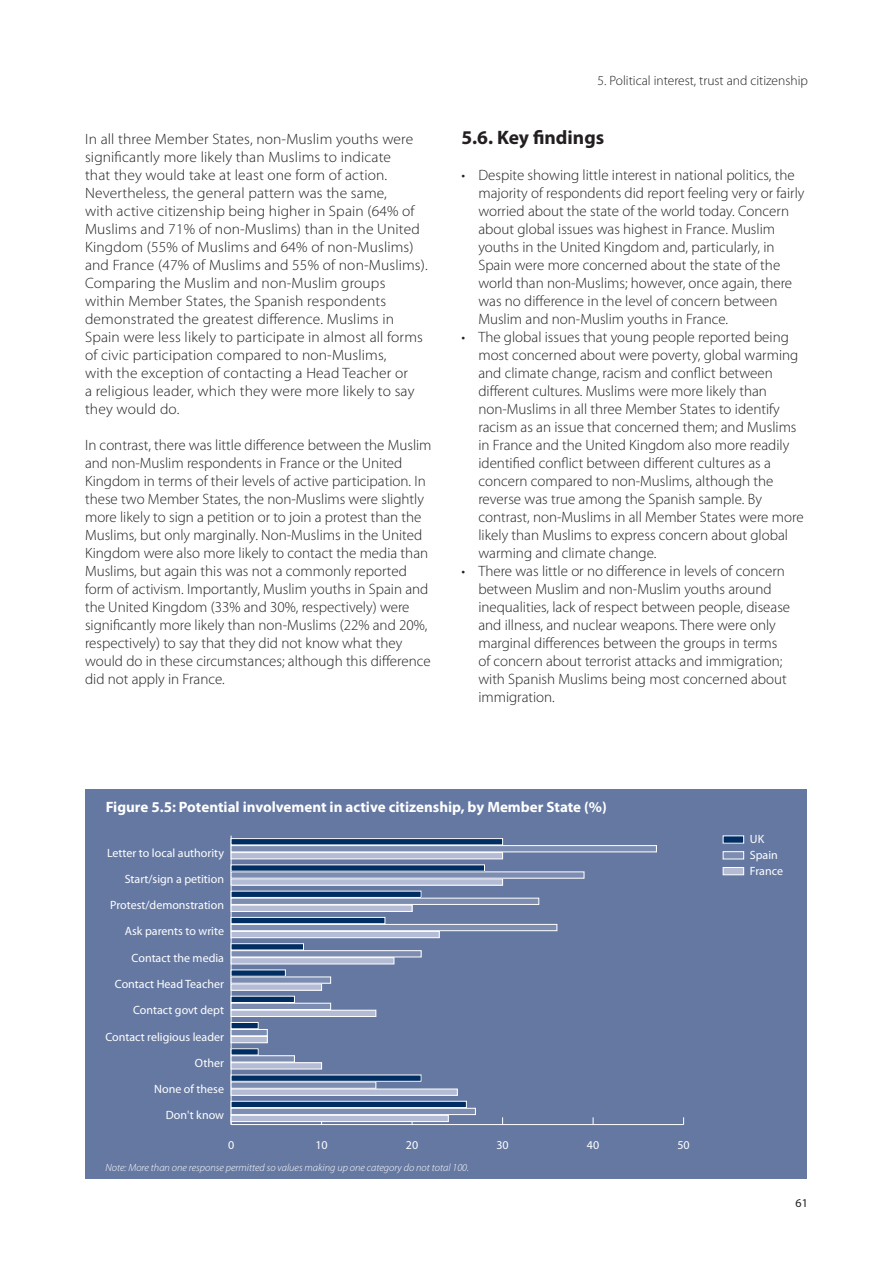
<style>
.page{position:relative;width:893px;height:1263px;background:#fff}
.page>*{position:absolute;margin:0;border:0;box-sizing:border-box;transform-origin:0 0}
.t1{font:700 19.5px "Myriad Pro";color:#231f20}
.t2{font:300 15px/18px "Myriad Pro";color:#231f20}
.t3{font:700 15px "Myriad Pro";color:#fff}
.t4{font:300 13.5px "Myriad Pro";color:#231f20}
.t5{font:12px/15.8px "Myriad Pro";color:#fff}
.t6{font:12px "Myriad Pro";color:#231f20}
.t7{font:italic 300 10.5px "Myriad Pro";color:#fff}
</style>
<div class="page">
<div style="left:85px;top:789px;width:721px;height:389px;background:#6578a2"></div>
<div style="left:723px;top:867px;width:21px;height:8px;background:#b4bbd4"></div>
<div style="left:723px;top:867px;width:21px;height:8px;border:1px solid #fff"></div>
<div style="left:723px;top:852px;width:21px;height:7px;background:#7d8db2"></div>
<div style="left:723px;top:851px;width:21px;height:8px;border:1px solid #fff"></div>
<div style="left:723px;top:836px;width:21px;height:7px;background:#002d62"></div>
<div style="left:723px;top:835px;width:21px;height:8px;border:1px solid #fff"></div>
<hr style="left:231px;top:1124px;width:453px;height:1px;background:#fff">
<hr style="left:231px;top:836px;width:1px;height:288px;background:#fff">
<svg style="left:231px;top:1122px;width:11px;height:2px"></svg>
<div style="left:231px;top:853px;width:272px;height:6px;background:#b4bbd4"></div>
<div style="left:231px;top:852px;width:272px;height:7px;border:1px solid #fff"></div>
<div style="left:231px;top:879px;width:272px;height:6px;background:#b4bbd4"></div>
<div style="left:231px;top:878px;width:272px;height:7px;border:1px solid #fff"></div>
<div style="left:231px;top:905px;width:181px;height:6px;background:#b4bbd4"></div>
<div style="left:231px;top:905px;width:181px;height:7px;border:1px solid #fff"></div>
<div style="left:231px;top:931px;width:208px;height:7px;background:#b4bbd4"></div>
<div style="left:231px;top:931px;width:209px;height:7px;border:1px solid #fff"></div>
<div style="left:231px;top:958px;width:163px;height:6px;background:#b4bbd4"></div>
<div style="left:231px;top:957px;width:163px;height:7px;border:1px solid #fff"></div>
<div style="left:231px;top:984px;width:91px;height:6px;background:#b4bbd4"></div>
<div style="left:231px;top:983px;width:91px;height:7px;border:1px solid #fff"></div>
<div style="left:231px;top:1010px;width:145px;height:6px;background:#b4bbd4"></div>
<div style="left:231px;top:1010px;width:145px;height:7px;border:1px solid #fff"></div>
<div style="left:231px;top:1036px;width:36px;height:7px;background:#b4bbd4"></div>
<div style="left:231px;top:1036px;width:37px;height:7px;border:1px solid #fff"></div>
<div style="left:231px;top:1063px;width:91px;height:6px;background:#b4bbd4"></div>
<div style="left:231px;top:1062px;width:91px;height:7px;border:1px solid #fff"></div>
<div style="left:231px;top:1089px;width:226px;height:6px;background:#b4bbd4"></div>
<div style="left:231px;top:1088px;width:227px;height:8px;border:1px solid #fff"></div>
<div style="left:231px;top:1115px;width:217px;height:6px;background:#b4bbd4"></div>
<div style="left:231px;top:1115px;width:218px;height:7px;border:1px solid #fff"></div>
<div style="left:231px;top:846px;width:425px;height:6px;background:#7d8db2"></div>
<div style="left:231px;top:845px;width:426px;height:7px;border:1px solid #fff"></div>
<div style="left:231px;top:872px;width:353px;height:6px;background:#7d8db2"></div>
<div style="left:231px;top:898px;width:308px;height:6px;background:#7d8db2"></div>
<div style="left:231px;top:898px;width:308px;height:7px;border:1px solid #fff"></div>
<div style="left:231px;top:924px;width:326px;height:7px;background:#7d8db2"></div>
<div style="left:231px;top:924px;width:326px;height:7px;border:1px solid #fff"></div>
<div style="left:231px;top:951px;width:190px;height:6px;background:#7d8db2"></div>
<div style="left:231px;top:950px;width:190px;height:7px;border:1px solid #fff"></div>
<div style="left:231px;top:977px;width:100px;height:6px;background:#7d8db2"></div>
<div style="left:231px;top:1003px;width:100px;height:6px;background:#7d8db2"></div>
<div style="left:231px;top:1003px;width:100px;height:7px;border:1px solid #fff"></div>
<div style="left:231px;top:1029px;width:36px;height:7px;background:#7d8db2"></div>
<div style="left:231px;top:1029px;width:37px;height:7px;border:1px solid #fff"></div>
<div style="left:231px;top:1056px;width:63px;height:6px;background:#7d8db2"></div>
<div style="left:231px;top:1055px;width:64px;height:7px;border:1px solid #fff"></div>
<div style="left:231px;top:1082px;width:145px;height:6px;background:#7d8db2"></div>
<div style="left:231px;top:1081px;width:145px;height:8px;border:1px solid #fff"></div>
<div style="left:231px;top:1108px;width:244px;height:6px;background:#7d8db2"></div>
<div style="left:231px;top:1108px;width:245px;height:7px;border:1px solid #fff"></div>
<div style="left:231px;top:838px;width:272px;height:7px;background:#002d62"></div>
<div style="left:231px;top:838px;width:272px;height:7px;border:1px solid #fff"></div>
<div style="left:231px;top:865px;width:253px;height:6px;background:#002d62"></div>
<div style="left:231px;top:864px;width:254px;height:7px;border:1px solid #fff"></div>
<div style="left:231px;top:891px;width:190px;height:6px;background:#002d62"></div>
<div style="left:231px;top:891px;width:190px;height:7px;border:1px solid #fff"></div>
<div style="left:231px;top:917px;width:154px;height:7px;background:#002d62"></div>
<div style="left:231px;top:917px;width:154px;height:7px;border:1px solid #fff"></div>
<div style="left:231px;top:944px;width:72px;height:6px;background:#002d62"></div>
<div style="left:231px;top:943px;width:73px;height:7px;border:1px solid #fff"></div>
<div style="left:231px;top:970px;width:54px;height:6px;background:#002d62"></div>
<div style="left:231px;top:996px;width:63px;height:6px;background:#002d62"></div>
<div style="left:231px;top:996px;width:64px;height:7px;border:1px solid #fff"></div>
<div style="left:231px;top:1022px;width:27px;height:7px;background:#002d62"></div>
<div style="left:231px;top:1022px;width:28px;height:7px;border:1px solid #fff"></div>
<div style="left:231px;top:1049px;width:27px;height:6px;background:#002d62"></div>
<div style="left:231px;top:1048px;width:28px;height:7px;border:1px solid #fff"></div>
<div style="left:231px;top:1075px;width:190px;height:6px;background:#002d62"></div>
<div style="left:231px;top:1074px;width:190px;height:8px;border:1px solid #fff"></div>
<div style="left:231px;top:1101px;width:235px;height:6px;background:#002d62"></div>
<div style="left:231px;top:1101px;width:236px;height:7px;border:1px solid #fff"></div>
<p class="t2" style="left:85px;top:131px;width:344px">In all three Member States, non-Muslim youths were significantly more likely than Muslims to indicate<br>that they would take at least one form of action.<br>Nevertheless, the general pattern was the same,<br>with active citizenship being higher in Spain (64% of Muslims and 71% of non-Muslims) than in the United Kingdom (55% of Muslims and 64% of non-Muslims) and France (47% of Muslims and 55% of non-Muslims).<br>Comparing the Muslim and non-Muslim groups within Member States, the Spanish respondents demonstrated the greatest difference. Muslims in Spain were less likely to participate in almost all forms of civic participation compared to non-Muslims,<br>with the exception of contacting a Head Teacher or<br>a religious leader, which they were more likely to say they would do.</p>
<p class="t2" style="left:85px;top:437px;width:348px">In contrast, there was little difference between the Muslim and non-Muslim respondents in France or the United Kingdom in terms of their levels of active participation. In these two Member States, the non-Muslims were slightly more likely to sign a petition or to join a protest than the Muslims, but only marginally. Non-Muslims in the United Kingdom were also more likely to contact the media than Muslims, but again this was not a commonly reported form of activism. Importantly, Muslim youths in Spain and the United Kingdom (33% and 30%, respectively) were significantly more likely than non-Muslims (22% and 20%, respectively) to say that they did not know what they would do in these circumstances; although this difference did not apply in France.</p>
<p class="t4" style="left:597px;top:75px;width:212px">5. Political interest, trust and citizenship</p>
<h1 class="t1" style="left:461px;top:130px;width:144px">5.6. Key findings</h1>
<p class="t2" style="left:478px;top:167px;width:328px;text-indent:-17px">• Despite showing little interest in national politics, the majority of respondents did report feeling very or fairly worried about the state of the world today. Concern about global issues was highest in France. Muslim youths in the United Kingdom and, particularly, in Spain were more concerned about the state of the world than non-Muslims; however, once again, there was no difference in the level of concern between Muslim and non-Muslim youths in France.</p>
<p class="t2" style="left:478px;top:329px;width:327px;text-indent:-17px">• The global issues that young people reported being most concerned about were poverty, global warming and climate change, racism and conflict between different cultures. Muslims were more likely than non-Muslims in all three Member States to identify racism as an issue that concerned them; and Muslims in France and the United Kingdom also more readily identified conflict between different cultures as a concern compared to non-Muslims, although the reverse was true among the Spanish sample. By contrast, non-Muslims in all Member States were more likely than Muslims to express concern about global warming and climate change.</p>
<p class="t2" style="left:478px;top:563px;width:313px;text-indent:-17px">• There was little or no difference in levels of concern between Muslim and non-Muslim youths around inequalities, lack of respect between people, disease and illness, and nuclear weapons. There were only marginal differences between the groups in terms of concern about terrorist attacks and immigration; with Spanish Muslims being most concerned about immigration.</p>
<p class="t3" style="left:106px;top:801px;width:503px">Figure 5.5: Potential involvement in active citizenship, by Member State (%)</p>
<p class="t5" style="left:107px;top:845px;width:118px">Letter to local authority</p>
<p class="t5" style="left:125px;top:872px;width:101px">Start/sign a petition</p>
<p class="t5" style="left:110px;top:898px;width:115px">Protest/demonstration</p>
<p class="t5" style="left:125px;top:924px;width:101px">Ask parents to write</p>
<p class="t5" style="left:132px;top:951px;width:94px">Contact the media</p>
<p class="t5" style="left:115px;top:977px;width:111px">Contact Head Teacher</p>
<p class="t5" style="left:133px;top:1003px;width:92px">Contact govt dept</p>
<p class="t5" style="left:105px;top:1029px;width:120px">Contact religious leader</p>
<p class="t5" style="left:195px;top:1056px;width:31px">Other</p>
<p class="t5" style="left:154px;top:1082px;width:71px">None of these</p>
<p class="t5" style="left:166px;top:1108px;width:60px">Don't know</p>
<p class="t5" style="left:228px;top:1138px;width:8px">0</p>
<p class="t5" style="left:315px;top:1138px;width:14px">10</p>
<p class="t5" style="left:406px;top:1138px;width:14px">20</p>
<p class="t5" style="left:496px;top:1138px;width:14px">30</p>
<p class="t5" style="left:587px;top:1138px;width:14px">40</p>
<p class="t5" style="left:677px;top:1138px;width:14px">50</p>
<p class="t7" style="left:105px;top:1163px;width:365px">Note: More than one response permitted so values making up one category do not total 100.</p>
<p class="t5" style="left:750px;top:832px;width:35px">UK<br>Spain<br>France</p>
<p class="t6" style="left:796px;top:1199px;width:14px">61</p>
</div>
